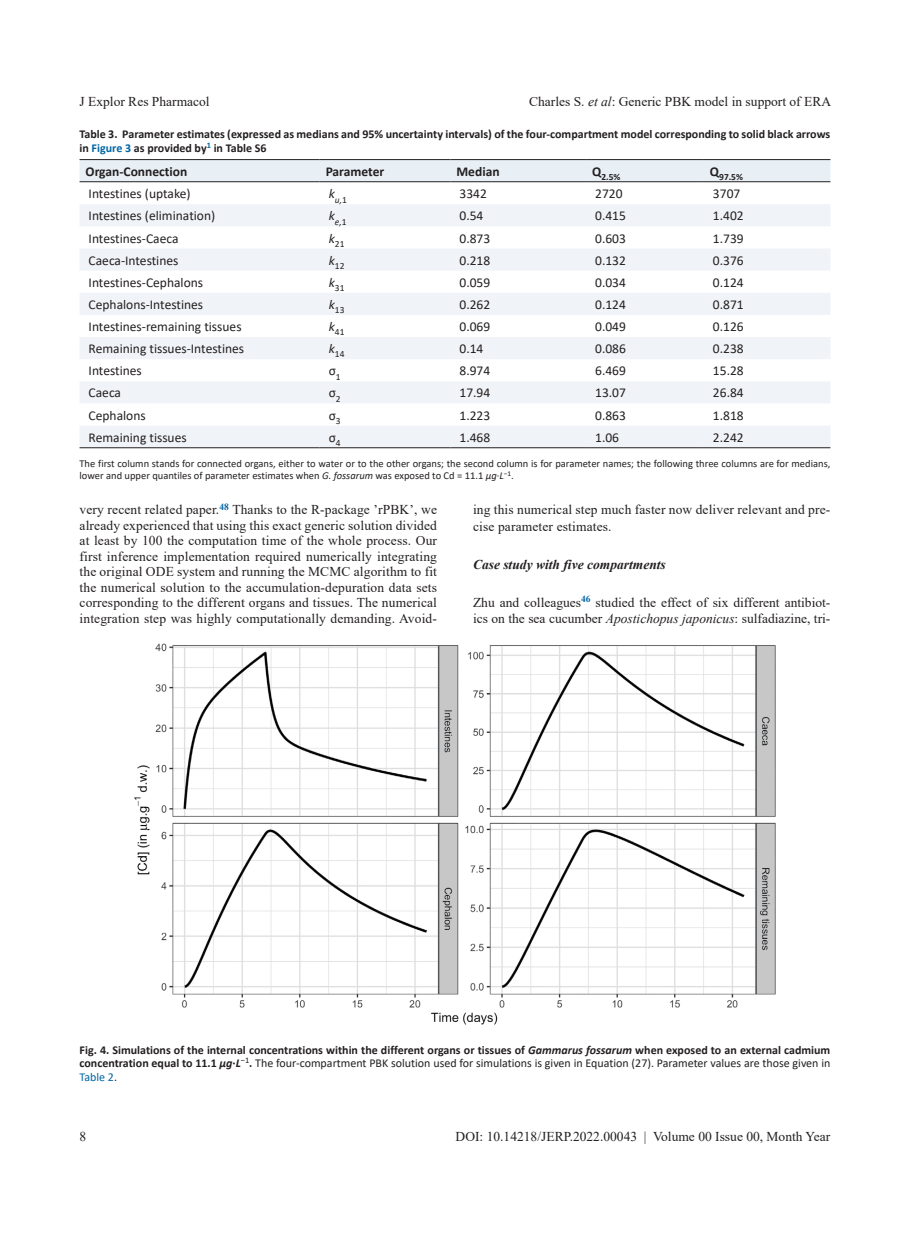
<style>
.page{position:relative;width:919px;height:1238px;background:#fff}
.page>*{position:absolute;margin:0;border:0;box-sizing:border-box;transform-origin:0 0}
.t1{font:13.5px/15.5px "Times New Roman";color:#231f20}
.t2{font:13.5px "Calibri";color:#231f20}
.t3{font:700 13.5px "Calibri";color:#231f20}
.t4{font:italic 700 13.5px "Times New Roman";color:#231f20}
.t5{font:700 12px/13.5px "Calibri";color:#231f20;text-align:justify}
.t6{font:10.5px/12.6px "Calibri";color:#231f20}
.t7{font:9.45px "Calibri";color:#231f20}
.t8{font:700 9.45px "Calibri";color:#231f20}
.t9{font:italic 9.45px "Calibri";color:#231f20}
.s1{font-style:italic}
.s2{color:#0065a4}
.s3{font-style:normal}
.s4{font-weight:400}
.s5{font-weight:400;color:#0065a4}
</style>
<div class="page">
<img style="left:134px;top:643px;width:642px;height:382px">
<div style="left:80px;top:160px;width:750px;height:21px;background:#e8f0f6"></div>
<svg style="left:80px;top:182px;width:750px;height:1px"></svg>
<svg style="left:80px;top:204px;width:750px;height:243px;fill:#f0f3f7"></svg>
<hr style="left:80px;top:159px;width:240px;height:1px;background:#231f20">
<hr style="left:80px;top:181px;width:240px;height:1px;background:#231f20">
<hr style="left:320px;top:159px;width:130px;height:1px;background:#231f20">
<hr style="left:320px;top:181px;width:130px;height:1px;background:#231f20">
<hr style="left:450px;top:159px;width:136px;height:1px;background:#231f20">
<hr style="left:450px;top:181px;width:136px;height:1px;background:#231f20">
<hr style="left:586px;top:159px;width:118px;height:1px;background:#231f20">
<hr style="left:586px;top:181px;width:118px;height:1px;background:#231f20">
<hr style="left:704px;top:159px;width:126px;height:1px;background:#231f20">
<hr style="left:704px;top:181px;width:126px;height:1px;background:#231f20">
<hr style="left:80px;top:447px;width:240px;height:1px;background:#231f20">
<hr style="left:320px;top:447px;width:130px;height:1px;background:#231f20">
<hr style="left:450px;top:447px;width:136px;height:1px;background:#231f20">
<hr style="left:586px;top:447px;width:118px;height:1px;background:#231f20">
<hr style="left:704px;top:447px;width:126px;height:1px;background:#231f20">
<p class="t1" style="left:79px;top:93px;width:132px">J Explor Res Pharmacol</p>
<p class="t1" style="left:529px;top:93px;width:303px">Charles S. <span class="s1">et al</span>: Generic PBK model in support of ERA</p>
<p class="t5" style="left:79px;top:127px;width:752px">Table 3. Parameter estimates (expressed as medians and 95% uncertainty intervals) of the four-compartment model corresponding to solid black arrows in <span class="s2">Figure 3</span> as provided by<sup>1</sup> in Table S6</p>
<p class="t3" style="left:86px;top:162px;width:103px">Organ-Connection</p>
<p class="t3" style="left:326px;top:162px;width:60px">Parameter</p>
<p class="t3" style="left:456px;top:162px;width:45px">Median</p>
<p class="t8" style="left:592px;top:170px;width:30px"><sup>Q</sup>2.5%</p>
<p class="t8" style="left:710px;top:170px;width:35px"><sup>Q</sup>97.5%</p>
<p class="t2" style="left:89px;top:184px;width:103px">Intestines (uptake)</p>
<p class="t9" style="left:329px;top:193px;width:20px"><sup>k</sup>u,<span class="s3">1</span></p>
<p class="t2" style="left:459px;top:184px;width:29px">3342</p>
<p class="t2" style="left:595px;top:184px;width:29px">2720</p>
<p class="t2" style="left:713px;top:184px;width:29px">3707</p>
<p class="t2" style="left:89px;top:206px;width:128px">Intestines (elimination)</p>
<p class="t9" style="left:329px;top:215px;width:19px"><sup>k</sup>e,<span class="s3">1</span></p>
<p class="t2" style="left:459px;top:206px;width:25px">0.54</p>
<p class="t2" style="left:595px;top:206px;width:32px">0.415</p>
<p class="t2" style="left:713px;top:206px;width:32px">1.402</p>
<p class="t2" style="left:89px;top:229px;width:91px">Intestines-Caeca</p>
<p class="t7" style="left:329px;top:237px;width:17px"><sup>k</sup>21</p>
<p class="t2" style="left:459px;top:229px;width:32px">0.873</p>
<p class="t2" style="left:595px;top:229px;width:32px">0.603</p>
<p class="t2" style="left:713px;top:229px;width:32px">1.739</p>
<p class="t2" style="left:89px;top:251px;width:91px">Caeca-Intestines</p>
<p class="t7" style="left:329px;top:259px;width:17px"><sup>k</sup>12</p>
<p class="t2" style="left:459px;top:251px;width:32px">0.218</p>
<p class="t2" style="left:595px;top:251px;width:32px">0.132</p>
<p class="t2" style="left:713px;top:251px;width:32px">0.376</p>
<p class="t2" style="left:89px;top:273px;width:116px">Intestines-Cephalons</p>
<p class="t7" style="left:329px;top:281px;width:17px"><sup>k</sup>31</p>
<p class="t2" style="left:459px;top:273px;width:32px">0.059</p>
<p class="t2" style="left:595px;top:273px;width:32px">0.034</p>
<p class="t2" style="left:713px;top:273px;width:32px">0.124</p>
<p class="t2" style="left:89px;top:295px;width:116px">Cephalons-Intestines</p>
<p class="t7" style="left:329px;top:303px;width:17px"><sup>k</sup>13</p>
<p class="t2" style="left:459px;top:295px;width:32px">0.262</p>
<p class="t2" style="left:595px;top:295px;width:32px">0.124</p>
<p class="t2" style="left:713px;top:295px;width:32px">0.871</p>
<p class="t2" style="left:89px;top:317px;width:154px">Intestines-remaining tissues</p>
<p class="t7" style="left:329px;top:325px;width:17px"><sup>k</sup>41</p>
<p class="t2" style="left:459px;top:317px;width:32px">0.069</p>
<p class="t2" style="left:595px;top:317px;width:32px">0.049</p>
<p class="t2" style="left:713px;top:317px;width:32px">0.126</p>
<p class="t2" style="left:89px;top:339px;width:157px">Remaining tissues-Intestines</p>
<p class="t7" style="left:329px;top:348px;width:17px"><sup>k</sup>14</p>
<p class="t2" style="left:459px;top:339px;width:25px">0.14</p>
<p class="t2" style="left:595px;top:339px;width:32px">0.086</p>
<p class="t2" style="left:713px;top:339px;width:32px">0.238</p>
<p class="t2" style="left:89px;top:361px;width:55px">Intestines</p>
<p class="t2" style="left:329px;top:361px;width:13px">σ<sub>1</sub></p>
<p class="t2" style="left:459px;top:361px;width:32px">8.974</p>
<p class="t2" style="left:595px;top:361px;width:32px">6.469</p>
<p class="t2" style="left:713px;top:361px;width:32px">15.28</p>
<p class="t2" style="left:89px;top:383px;width:34px">Caeca</p>
<p class="t2" style="left:329px;top:383px;width:13px">σ<sub>2</sub></p>
<p class="t2" style="left:459px;top:383px;width:32px">17.94</p>
<p class="t2" style="left:595px;top:383px;width:32px">13.07</p>
<p class="t2" style="left:713px;top:383px;width:32px">26.84</p>
<p class="t2" style="left:89px;top:406px;width:59px">Cephalons</p>
<p class="t2" style="left:329px;top:406px;width:13px">σ<sub>3</sub></p>
<p class="t2" style="left:459px;top:406px;width:32px">1.223</p>
<p class="t2" style="left:595px;top:406px;width:32px">0.863</p>
<p class="t2" style="left:713px;top:406px;width:32px">1.818</p>
<p class="t2" style="left:89px;top:428px;width:100px">Remaining tissues</p>
<p class="t2" style="left:329px;top:428px;width:13px">σ<sub>4</sub></p>
<p class="t2" style="left:459px;top:428px;width:32px">1.468</p>
<p class="t2" style="left:595px;top:428px;width:25px">1.06</p>
<p class="t2" style="left:713px;top:428px;width:32px">2.242</p>
<p class="t6" style="left:80px;top:456px;width:752px">The first column stands for connected organs, either to water or to the other organs; the second column is for parameter names; the following three columns are for medians, lower and upper quantiles of parameter estimates when <span class="s1">G. fossarum</span> was exposed to Cd = 11.1 <span class="s1">μg</span>·<span class="s1">L</span><sup>−1</sup>.</p>
<p class="t1" style="left:79px;top:501px;width:359px;text-align:justify">very recent related paper.<sup>48</sup> Thanks to the R-package ’rPBK’, we already experienced that using this exact generic solution divided at least by 100 the computation time of the whole process. Our first inference implementation required numerically integrating the original ODE system and running the MCMC algorithm to fit the numerical solution to the accumulation-depuration data sets corresponding to the different organs and tissues. The numerical integration step was highly computationally demanding. Avoid-</p>
<p class="t1" style="left:473px;top:501px;width:359px;line-height:16.4px">ing this numerical step much faster now deliver relevant and pre&shy;cise parameter estimates.</p>
<p class="t4" style="left:473px;top:555px;width:194px">Case study with five compartments</p>
<p class="t1" style="left:473px;top:593px;width:359px;line-height:16.4px">Zhu and colleagues<sup>46</sup> studied the effect of six different antibiot&shy;ics on the sea cucumber <span class="s1">Apostichopus japonicus</span>: sulfadiazine, tri-</p>
<p class="t5" style="left:79px;top:1042px;width:752px">Fig. 4. Simulations of the internal concentrations within the different organs or tissues of <span class="s1">Gammarus fossarum</span> when exposed to an external cadmium concentration equal to 11.1 <span class="s1">μg</span>·<span class="s1">L</span><sup>−1</sup>. <span class="s4">The four-compartment PBK solution used for simulations is given in Equation (27). Parameter values are those given in </span><span class="s5">Table 2</span><span class="s4">.</span></p>
<p class="t1" style="left:79px;top:1128px;width:8px">8</p>
<p class="t1" style="left:455px;top:1128px;width:376px">DOI: 10.14218/JERP.2022.00043 | Volume 00 Issue 00, Month Year</p>
</div>
